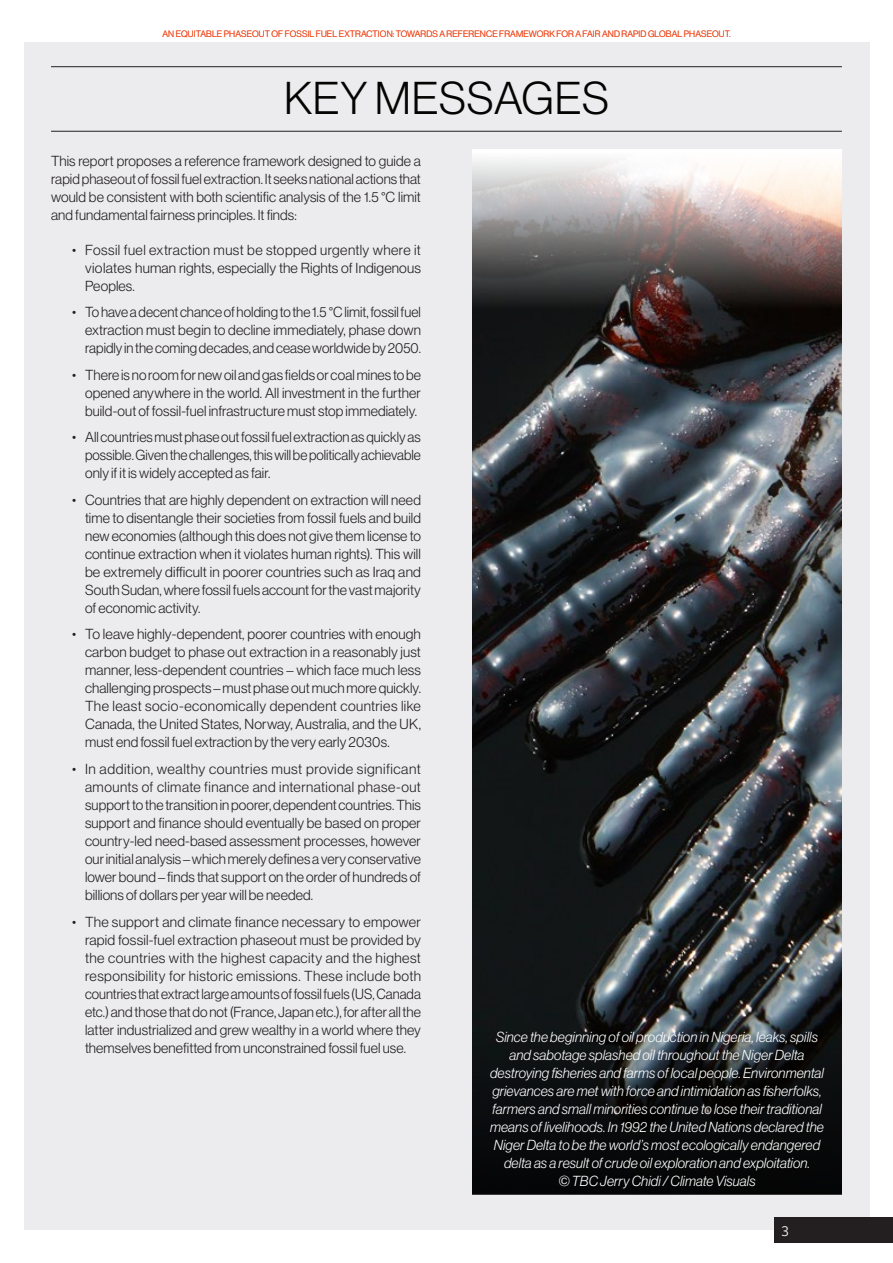
<style>
.page{position:relative;width:893px;height:1263px;background:#fff}
.page>*{position:absolute;margin:0;border:0;box-sizing:border-box;transform-origin:0 0}
.Section_title{font:45px "N Haas Grotesk DS Pro 45 Lt";letter-spacing:.015em;color:#040503}
.Body{font:14.25px/18px "N Haas Grotesk DS Pro 45 Lt";letter-spacing:.005em;color:#231f20;text-align:justify}
.image_caption{font:14.25px/18px "N Haas Grotesk DS Pro 46 Lt It";letter-spacing:.005em;color:#fff;text-align:center}
.t1{font:14.25px "Whitney";color:#fff}
.t2{font:9px "N Haas Grotesk DS Pro 45 Lt";letter-spacing:.015em;color:#f04d22}
</style>
<div class="page">
<div style="left:24px;top:43px;width:846px;height:1187px;background:#ececee"></div>
<div style="left:774px;top:1217px;width:119px;height:26px;background:#231f20"></div>
<hr style="left:51px;top:66px;width:791px;height:1px;background:#231f20">
<hr style="left:51px;top:131px;width:791px;height:1px;background:#231f20">
<img style="left:472px;top:308px;width:370px;height:723px">
<svg style="left:472px;top:150px;width:370px;height:158px;background:#9a9290"></svg>
<svg style="left:472px;top:1031px;width:370px;height:164px;background:#0e1011"></svg>
<p class="t2" style="left:162px;top:29px;width:570px">AN EQUITABLE PHASEOUT OF FOSSIL FUEL EXTRACTION: TOWARDS A REFERENCE FRAMEWORK FOR A FAIR AND RAPID GLOBAL PHASEOUT.</p>
<p class="Section_title" style="left:284px;top:73px;width:326px">KEY MESSAGES</p>
<p class="Body" style="left:51px;top:152px;width:371px">This report proposes a reference framework designed to guide a rapid phaseout of fossil fuel extraction. It seeks national actions that would be consistent with both scientific analysis of the 1.5 °C limit and fundamental fairness principles. It finds:</p>
<p class="Body" style="left:85px;top:241px;width:337px;text-indent:-13px">• Fossil fuel extraction must be stopped urgently where it violates human rights, especially the Rights of Indigenous Peoples.</p>
<p class="Body" style="left:85px;top:303px;width:337px;text-indent:-13px">• To have a decent chance of holding to the 1.5 °C limit, fossil fuel extraction must begin to decline immediately, phase down rapidly in the coming decades, and cease worldwide by 2050.</p>
<p class="Body" style="left:85px;top:366px;width:337px;text-indent:-13px">• There is no room for new oil and gas fields or coal mines to be opened anywhere in the world. All investment in the further build-out of fossil-fuel infrastructure must stop immediately.</p>
<p class="Body" style="left:85px;top:428px;width:337px;text-indent:-13px">• All countries must phase out fossil fuel extraction as quickly as possible. Given the challenges, this will be politically achievable only if it is widely accepted as fair.</p>
<p class="Body" style="left:85px;top:491px;width:337px;text-indent:-13px">• Countries that are highly dependent on extraction will need time to disentangle their societies from fossil fuels and build new economies (although this does not give them license to continue extraction when it violates human rights). This will be extremely difficult in poorer countries such as Iraq and South Sudan, where fossil fuels account for the vast majority of economic activity.</p>
<p class="Body" style="left:85px;top:625px;width:337px;text-indent:-13px">• To leave highly-dependent, poorer countries with enough carbon budget to phase out extraction in a reasonably just manner, less-dependent countries – which face much less challenging prospects – must phase out much more quickly.<br>The least socio-economically dependent countries like Canada, the United States, Norway, Australia, and the UK, must end fossil fuel extraction by the very early 2030s.</p>
<p class="Body" style="left:85px;top:760px;width:337px;text-indent:-13px">• In addition, wealthy countries must provide significant amounts of climate finance and international phase-out support to the transition in poorer, dependent countries. This support and finance should eventually be based on proper country-led need-based assessment processes, however our initial analysis – which merely defines a very conservative lower bound – finds that support on the order of hundreds of billions of dollars per year will be needed.</p>
<p class="Body" style="left:85px;top:912px;width:337px;text-indent:-13px">• The support and climate finance necessary to empower rapid fossil-fuel extraction phaseout must be provided by the countries with the highest capacity and the highest responsibility for historic emissions. These include both countries that extract large amounts of fossil fuels (US, Canada etc.) and those that do not (France, Japan etc.), for after all the latter industrialized and grew wealthy in a world where they themselves benefitted from unconstrained fossil fuel use.</p>
<p class="image_caption" style="left:490px;top:1028px;width:335px">Since the beginning of oil production in Nigeria, leaks, spills and sabotage splashed oil throughout the Niger Delta destroying fisheries and farms of local people. Environmental grievances are met with force and intimidation as fisherfolks, farmers and small minorities continue to lose their traditional means of livelihoods. In 1992 the United Nations declared the Niger Delta to be the world’s most ecologically endangered delta as a result of crude oil exploration and exploitation.<br>© TBC Jerry Chidi / Climate Visuals</p>
<p class="t1" style="left:782px;top:1221px;width:9px">3</p>
</div>
